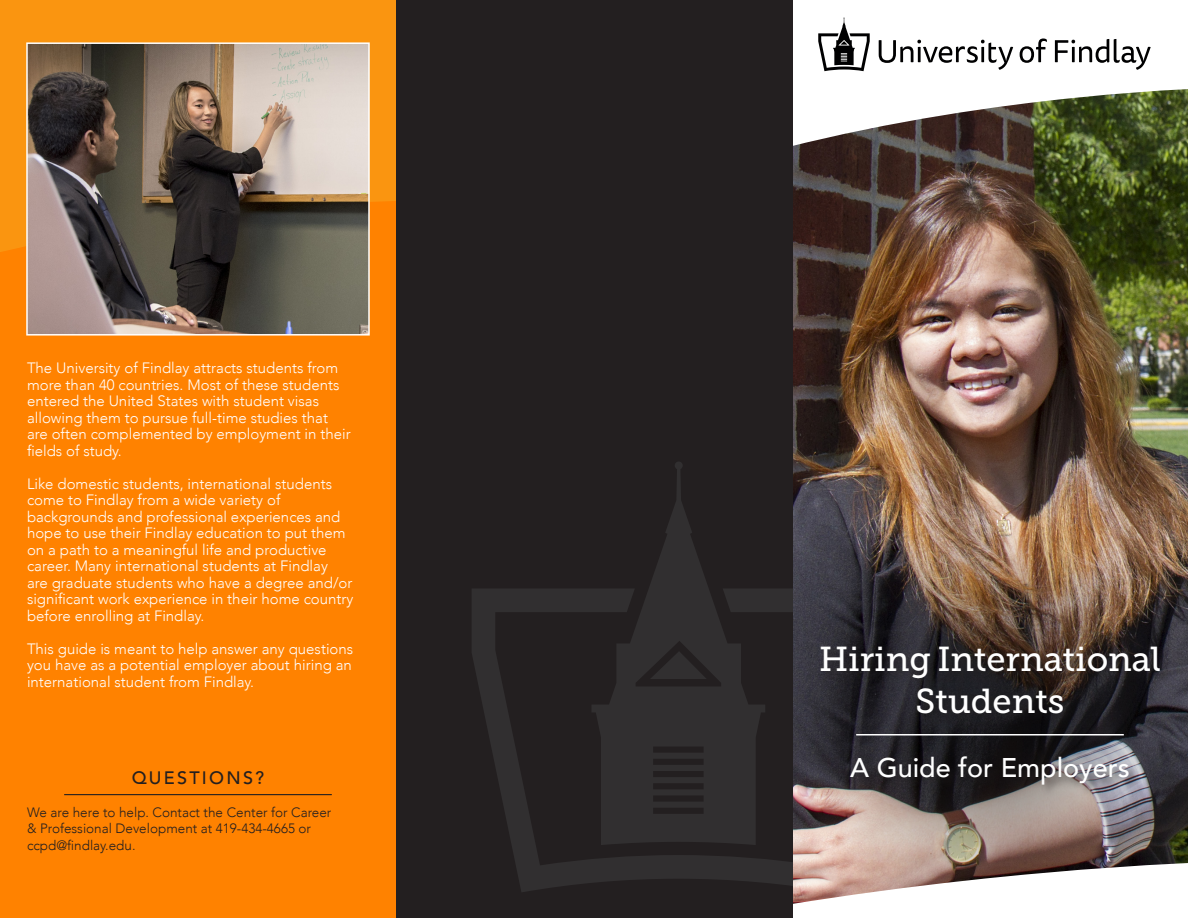
<style>
.page{position:relative;width:1188px;height:918px;background:#fff}
.page>*{position:absolute;margin:0;border:0;box-sizing:border-box;transform-origin:0 0}
.t1{font:34.5px/41.4px "Museo Slab 500";color:#fff;text-align:center}
.t2{font:500 27px "Avenir";color:#fff}
.t3{font:500 18px "Avenir";letter-spacing:.125em;color:#231f20}
.t4{font:300 15px/16.5px "Avenir";color:#fff}
.t5{font:300 13.5px "Avenir";color:#231f20}
</style>
<div class="page">
<div style="left:0;top:0;width:401px;height:918px;background:#ff8200"></div>
<div style="left:0;top:0;width:396px;height:252px;background:#fa9510"></div>
<img style="left:792px;top:148px;width:396px;height:359px">
<img style="left:792px;top:507px;width:396px;height:353px">
<svg style="left:792px;top:860px;width:396px;height:58px"></svg>
<svg style="left:792px;top:0;width:396px;height:148px"></svg>
<svg style="left:818px;top:18px;width:52px;height:53px"></svg>
<svg style="left:879px;top:40px;width:134px;height:30px"></svg>
<svg style="left:1020px;top:38px;width:27px;height:25px"></svg>
<svg style="left:1055px;top:39px;width:96px;height:31px"></svg>
<div style="left:396px;top:0;width:396px;height:918px;background:#231f20"></div>
<img style="left:29px;top:45px;width:338px;height:288px">
<div style="left:26px;top:42px;width:344px;height:294px;border:2px solid #fff"></div>
<div style="left:819px;top:644px;width:354px;height:153px;background:#231f20;opacity:.6"></div>
<svg style="left:472px;top:589px;width:320px;height:303px"></svg>
<svg style="left:591px;top:462px;width:174px;height:383px;fill:#312f30"></svg>
<hr style="left:856px;top:734px;width:268px;height:2px;background:#fff">
<hr style="left:64px;top:794px;width:268px;height:1px;background:#231f20">
<p class="t4" style="left:27px;top:360px;width:325px">The University of Findlay attracts students from more than 40 countries. Most of these students entered the United States with student visas allowing them to pursue full-time studies that are often complemented by employment in their fields of study.</p>
<p class="t4" style="left:27px;top:475px;width:328px">Like domestic students, international students come to Findlay from a wide variety of backgrounds and professional experiences and hope to use their Findlay education to put them on a path to a meaningful life and productive career. Many international students at Findlay<br>are graduate students who have a degree and/or significant work experience in their home country before enrolling at Findlay.</p>
<p class="t4" style="left:27px;top:640px;width:328px;text-align:justify">This guide is meant to help answer any questions you have as a potential employer about hiring an international student from Findlay.</p>
<p class="t1" style="left:819px;top:639px;width:343px">Hiring International<br>Students</p>
<p class="t3" style="left:132px;top:762px;width:134px">QUESTIONS?</p>
<p class="t5" style="left:27px;top:804px;width:306px">We are here to help. Contact the Center for Career</p>
<p class="t5" style="left:27px;top:821px;width:286px">&amp; Professional Development at 419-434-4665 or</p>
<p class="t5" style="left:27px;top:837px;width:110px">ccpd@findlay.edu.</p>
<p class="t2" style="left:850px;top:745px;width:281px">A Guide for Employers</p>
</div>
